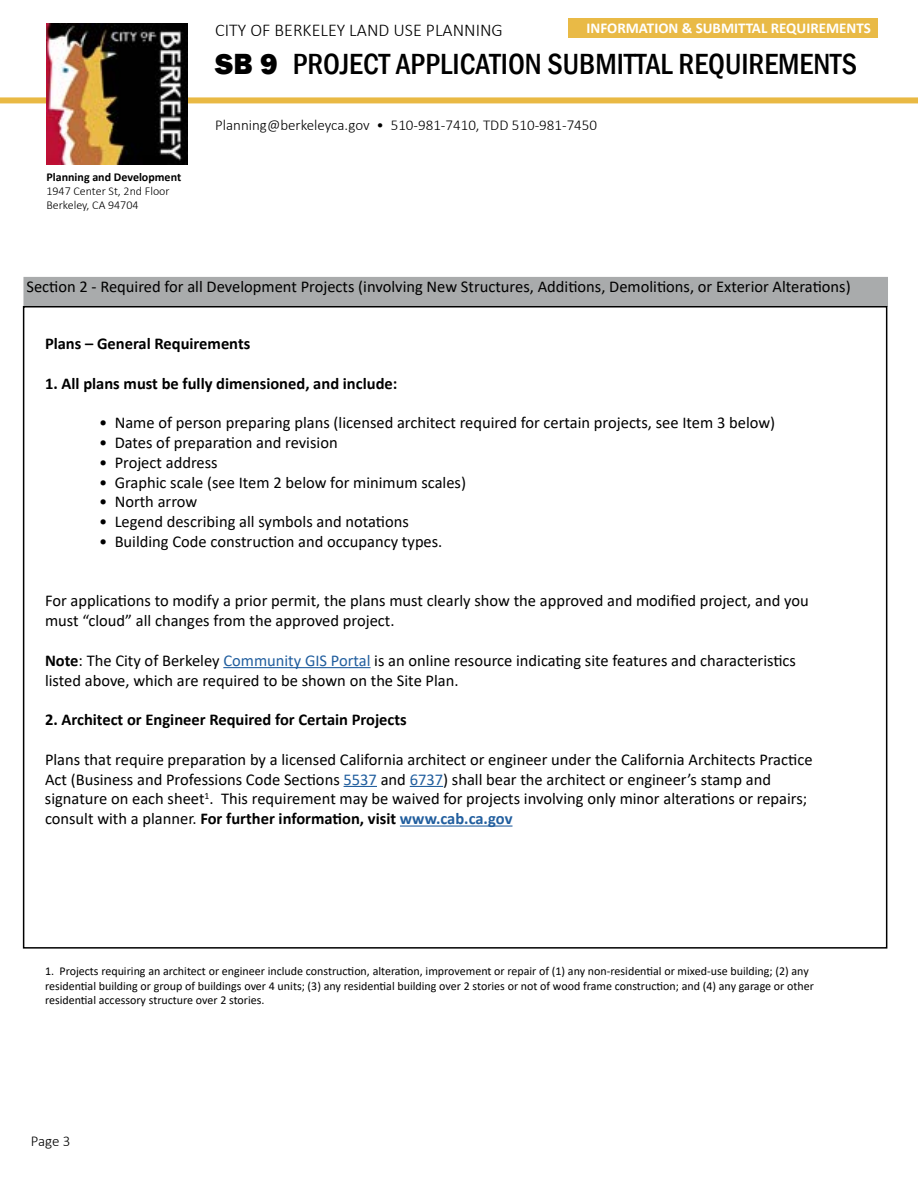
<style>
.page{position:relative;width:918px;height:1188px;background:#fff}
.page>*{position:absolute;margin:0;border:0;box-sizing:border-box;transform-origin:0 0}
.t1{font:500 condensed 30px "Franklin Gothic";color:#000}
.t2{font:300 18px "Calibri";color:#000}
.t3{font:16.5px/19.8px "Calibri";color:#000}
.t4{font:700 16.5px "Calibri";color:#000}
.t5{font:700 15px "Calibri";color:#fff}
.t6{font:300 15px "Calibri";color:#000}
.t7{font:12px/14.4px "Calibri";color:#000}
.t8{font:300 12px/14.4px "Calibri";color:#000}
.t9{font:700 12px "Calibri";color:#000}
.s1{font-weight:800;font-stretch:normal}
.s2{font-weight:700}
.s3{color:#215e9e}
.s4{font-weight:700;color:#215e9e}
</style>
<div class="page">
<div style="left:0;top:97px;width:918px;height:6px;background:#e9b944"></div>
<img style="left:46px;top:23px;width:141px;height:141px">
<div style="left:611px;top:18px;width:267px;height:20px;background:#e9ba46"></div>
<div style="left:25px;top:278px;width:862px;height:27px;background:#a9abac"></div>
<div style="left:23px;top:277px;width:865px;height:30px;border:3px solid #a9abac"></div>
<hr style="left:223px;top:667px;width:148px;height:1px;background:#215e9e">
<hr style="left:344px;top:786px;width:33px;height:1px;background:#215e9e">
<hr style="left:410px;top:786px;width:33px;height:1px;background:#215e9e">
<hr style="left:400px;top:826px;width:113px;height:1px;background:#215e9e">
<div style="left:568px;top:18px;width:310px;height:19px;background:#e9ba46"></div>
<p class="t5" style="left:587px;top:18px;width:286px">INFORMATION &amp; SUBMITTAL REQUIREMENTS</p>
<p class="t2" style="left:215px;top:19px;width:289px">CITY OF BERKELEY LAND USE PLANNING</p>
<p class="t5" style="left:621px;top:18px;width:251px">INFORMATION &amp; SUBMITTAL CHECKLIST</p>
<h1 class="t1" style="left:215px;top:44px;width:644px"><span class="s1">SB 9</span> PROJECT APPLICATION SUBMITTAL REQUIREMENTS</h1>
<p class="t9" style="left:46px;top:168px;width:136px">Planning and Development</p>
<p class="t8" style="left:46px;top:184px;width:125px">1947 Center St, 2nd Floor<br>Berkeley, CA 94704</p>
<p class="t6" style="left:215px;top:116px;width:383px">Planning@berkeleyca.gov • 510-981-7410, TDD 510-981-7450</p>
<p class="t3" style="left:26px;top:276px;width:826px">Section 2 - Required for all Development Projects (involving New Structures, Additions, Demolitions, or Exterior Alterations)</p>
<p class="t4" style="left:45px;top:332px;width:207px">Plans – General Requirements</p>
<p class="t4" style="left:45px;top:371px;width:354px">1. All plans must be fully dimensioned, and include:</p>
<p class="t3" style="left:99px;top:412px;width:678px">• Name of person preparing plans (licensed architect required for certain projects, see Item 3 below)</p>
<p class="t3" style="left:99px;top:432px;width:240px">• Dates of preparation and revision</p>
<p class="t3" style="left:99px;top:452px;width:120px">• Project address</p>
<p class="t3" style="left:99px;top:472px;width:369px">• Graphic scale (see Item 2 below for minimum scales)</p>
<p class="t3" style="left:99px;top:492px;width:100px">• North arrow</p>
<p class="t3" style="left:99px;top:511px;width:311px">• Legend describing all symbols and notations</p>
<p class="t3" style="left:99px;top:531px;width:345px">• Building Code construction and occupancy types.</p>
<p class="t3" style="left:45px;top:591px;width:765px">For applications to modify a prior permit, the plans must clearly show the approved and modified project, and you must “cloud” all changes from the approved project.</p>
<p class="t3" style="left:45px;top:650px;width:753px"><span class="s2">Note</span>: The City of Berkeley <span class="s3">Community GIS Portal</span> is an online resource indicating site features and characteristics listed above, which are required to be shown on the Site Plan.</p>
<p class="t4" style="left:45px;top:708px;width:363px">2. Architect or Engineer Required for Certain Projects</p>
<p class="t3" style="left:45px;top:749px;width:769px">Plans that require preparation by a licensed California architect or engineer under the California Architects Practice Act (Business and Professions Code Sections <span class="s3">5537</span> and <span class="s3">6737</span>) shall bear the architect or engineer’s stamp and signature on each sheet<sup>1</sup>. This requirement may be waived for projects involving only minor alterations or repairs; consult with a planner. <span class="s2">For further information, visit</span> <span class="s4">www.cab.ca.gov</span></p>
<p class="t7" style="left:45px;top:964px;width:770px">1. Projects requiring an architect or engineer include construction, alteration, improvement or repair of (1) any non-residential or mixed-use building; (2) any residential building or group of buildings over 4 units; (3) any residential building over 2 stories or not of wood frame construction; and (4) any garage or other residential accessory structure over 2 stories.</p>
<p class="t6" style="left:31px;top:1131px;width:41px">Page 3</p>
</div>
